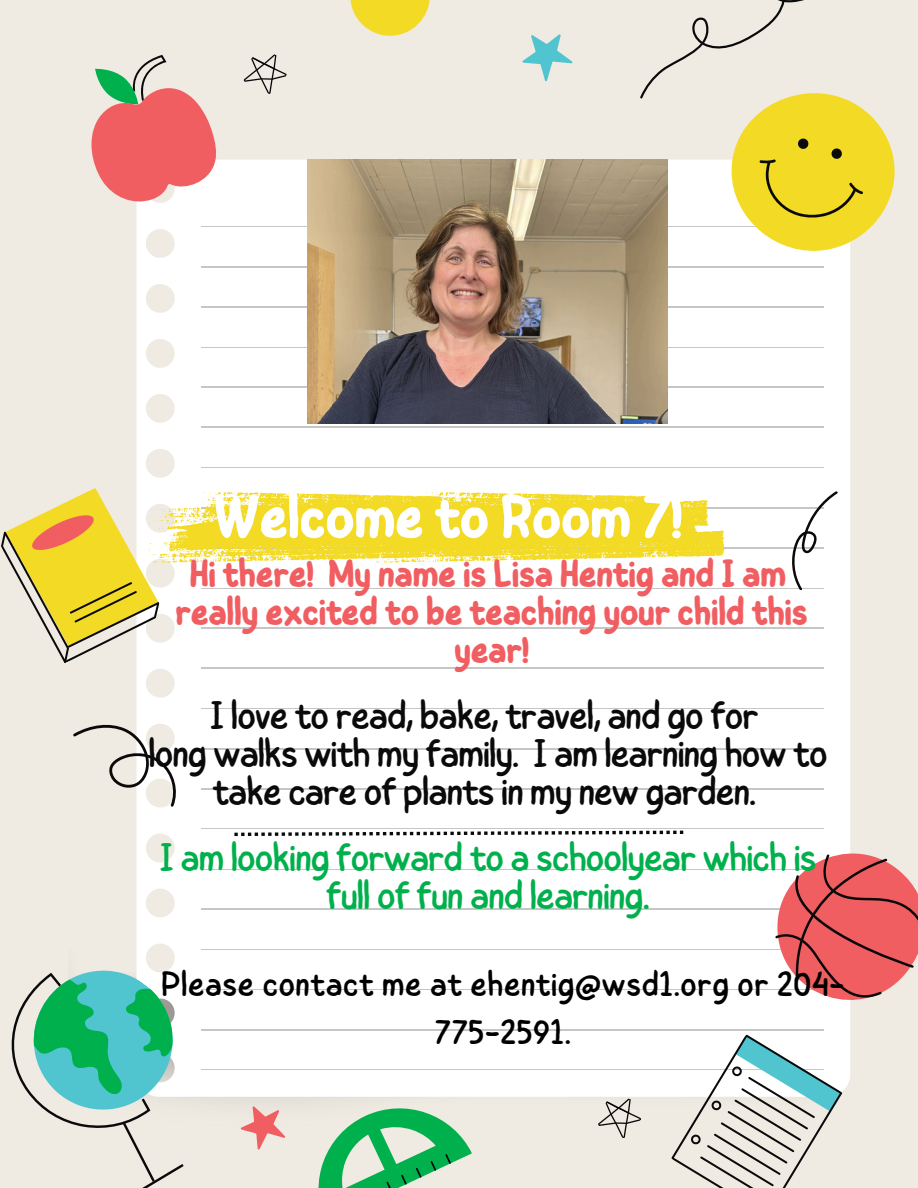
<style>
.page{position:relative;width:918px;height:1188px;background:#efeae2}
.page>*{position:absolute;margin:0;border:0;box-sizing:border-box;transform-origin:0 0}
.t1{font:600 62.85px "Childos Arabic";letter-spacing:-.04em;color:#fff}
.t2{font:39.9px/38.2px "Childos Arabic";letter-spacing:-.04em;color:#0a0a0a;text-align:center}
.t3{font:39.9px/38.2px "Childos Arabic";letter-spacing:-.04em;color:#00b04c;text-align:center}
.t4{font:600 39.45px "Childos Arabic";letter-spacing:-.04em;color:#f15e61}
.t5{font:34.95px/48.3px "Childos Arabic";color:#000;text-align:center}
</style>
<div class="page">
<div style="left:136px;top:160px;width:714px;height:937px;background:#fff"></div>
<hr style="left:202px;top:226px;width:622px;height:1px;background:#c6c6c6">
<hr style="left:202px;top:266px;width:622px;height:1px;background:#c6c6c6">
<hr style="left:202px;top:307px;width:622px;height:1px;background:#c6c6c6">
<hr style="left:202px;top:347px;width:622px;height:1px;background:#c6c6c6">
<hr style="left:202px;top:387px;width:622px;height:1px;background:#c6c6c6">
<hr style="left:202px;top:427px;width:622px;height:1px;background:#c6c6c6">
<hr style="left:202px;top:467px;width:622px;height:1px;background:#c6c6c6">
<hr style="left:202px;top:507px;width:622px;height:1px;background:#c6c6c6">
<hr style="left:202px;top:547px;width:622px;height:1px;background:#c6c6c6">
<hr style="left:202px;top:588px;width:622px;height:1px;background:#c6c6c6">
<hr style="left:202px;top:628px;width:622px;height:1px;background:#c6c6c6">
<hr style="left:202px;top:668px;width:622px;height:1px;background:#c6c6c6">
<hr style="left:202px;top:708px;width:622px;height:1px;background:#c6c6c6">
<hr style="left:202px;top:748px;width:622px;height:1px;background:#c6c6c6">
<hr style="left:202px;top:788px;width:622px;height:1px;background:#c6c6c6">
<hr style="left:202px;top:828px;width:622px;height:1px;background:#c6c6c6">
<hr style="left:202px;top:869px;width:622px;height:1px;background:#c6c6c6">
<hr style="left:202px;top:909px;width:622px;height:1px;background:#c6c6c6">
<hr style="left:202px;top:949px;width:622px;height:1px;background:#c6c6c6">
<hr style="left:202px;top:989px;width:622px;height:1px;background:#c6c6c6">
<hr style="left:202px;top:1029px;width:622px;height:1px;background:#c6c6c6">
<hr style="left:202px;top:1069px;width:622px;height:1px;background:#c6c6c6">
<svg style="left:699px;top:99px;width:196px;height:186px"></svg>
<svg style="left:755px;top:137px;width:110px;height:93px;background:#e5cd22"></svg>
<svg style="left:91px;top:55px;width:127px;height:151px"></svg>
<svg style="left:11px;top:943px;width:189px;height:245px"></svg>
<svg style="left:243px;top:54px;width:44px;height:40px"></svg>
<svg style="left:73px;top:722px;width:106px;height:85px"></svg>
<svg style="left:1px;top:481px;width:724px;height:189px;background:#f6ecb1"></svg>
<div style="left:713px;top:806px;width:137px;height:25px;background:#fff"></div>
<svg style="left:640px;top:0;width:205px;height:99px"></svg>
<svg style="left:522px;top:34px;width:51px;height:48px"></svg>
<svg style="left:350px;top:0;width:80px;height:36px;fill:#f3da24"></svg>
<svg style="left:234px;top:831px;width:684px;height:357px"></svg>
<svg style="left:783px;top:484px;width:55px;height:110px;background:#ececec"></svg>
<img style="left:308px;top:160px;width:360px;height:264px">
<p class="t1" style="left:213px;top:472px;width:472px">Welcome to Room 7!</p>
<p class="t4" style="left:189px;top:545px;width:599px">Hi there! My name is Lisa Hentig and I am</p>
<p class="t4" style="left:175px;top:583px;width:635px">really excited to be teaching your child this</p>
<p class="t4" style="left:453px;top:621px;width:78px">year!</p>
<p class="t2" style="left:148px;top:697px;width:681px">I love to read, bake, travel, and go for<br>long walks with my family. I am learning how to take care of plants in my new garden.</p>
<p class="t3" style="left:159px;top:839px;width:659px">I am looking forward to a schoolyear which is full of fun and learning.</p>
<h1 class="t5" style="left:161px;top:960px;width:685px">Please contact me at ehentig@wsd1.org or 204-<br>775-2591.</h1>
</div>
